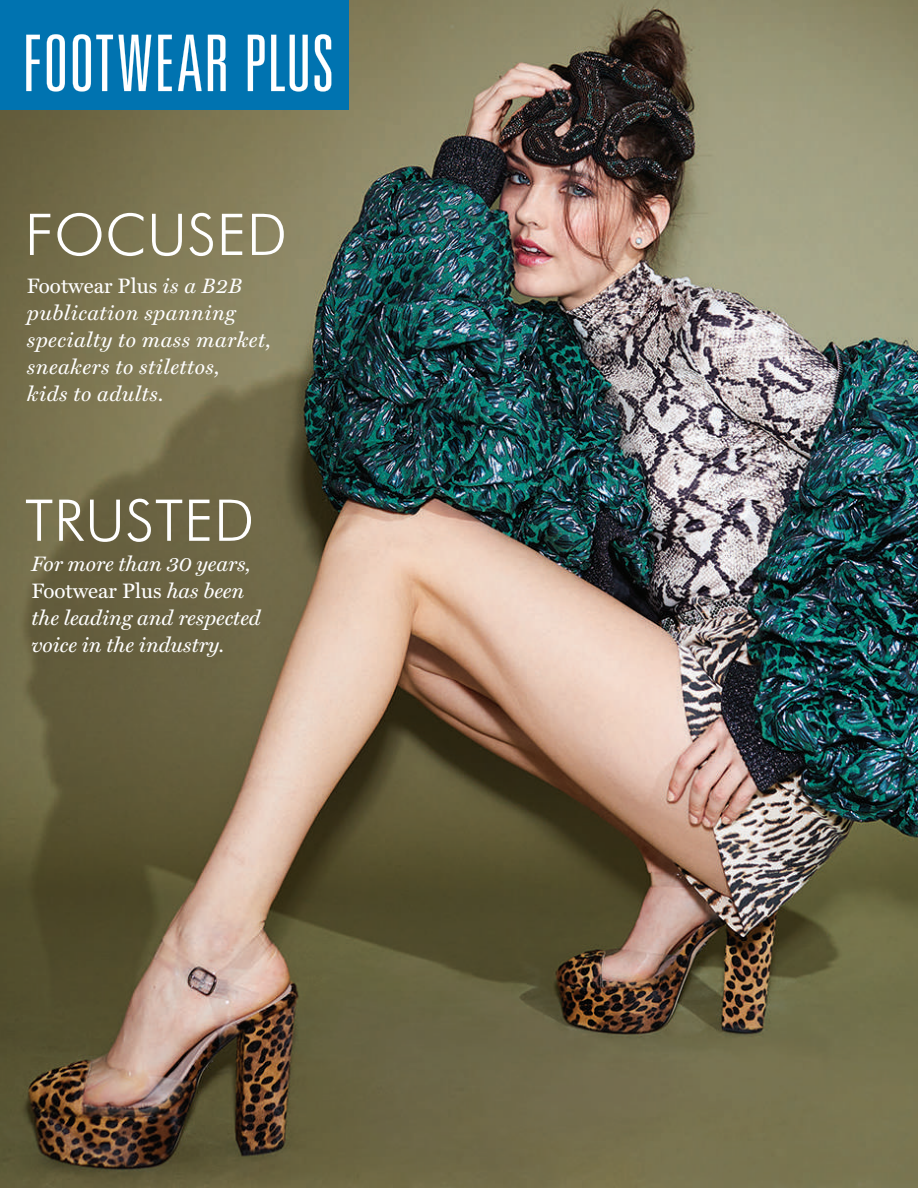
<style>
.page{position:relative;width:918px;height:1188px;background:#fff}
.page>*{position:absolute;margin:0;border:0;box-sizing:border-box;transform-origin:0 0}
.t1{font:300 57.6px "Futura BT";letter-spacing:.01em;color:#fff}
.t2{font:italic 21px/27px "Miller Text";letter-spacing:.025em;color:#fff}
.t3{font:italic 21px/27px "Miller Text";color:#fff}
.s1{font-style:normal}
</style>
<div class="page">
<img style="left:0;top:0;width:918px;height:1188px">
<div style="left:0;top:0;width:349px;height:109px;background:#0073b0"></div>
<svg style="left:26px;top:35px;width:14px;height:56px"></svg>
<svg style="left:47px;top:34px;width:18px;height:58px"></svg>
<svg style="left:73px;top:34px;width:78px;height:58px"></svg>
<svg style="left:158px;top:35px;width:14px;height:56px"></svg>
<svg style="left:178px;top:35px;width:24px;height:56px"></svg>
<svg style="left:208px;top:35px;width:18px;height:56px"></svg>
<svg style="left:248px;top:35px;width:17px;height:56px"></svg>
<svg style="left:271px;top:35px;width:37px;height:57px"></svg>
<svg style="left:315px;top:34px;width:16px;height:58px"></svg>
<h1 class="t1" style="left:25px;top:200px;width:264px">FOCUSED</h1>
<p class="t2" style="left:27px;top:272px;width:245px"><span class="s1">Footwear Plus</span> is a B2B publication spanning specialty to mass market, sneakers to stilettos,<br>kids to adults.</p>
<h1 class="t1" style="left:25px;top:485px;width:231px">TRUSTED</h1>
<p class="t3" style="left:31px;top:551px;width:231px">For more than 30 years,<br><span class="s1">Footwear Plus</span> has been the leading and respected voice in the industry.</p>
</div>
